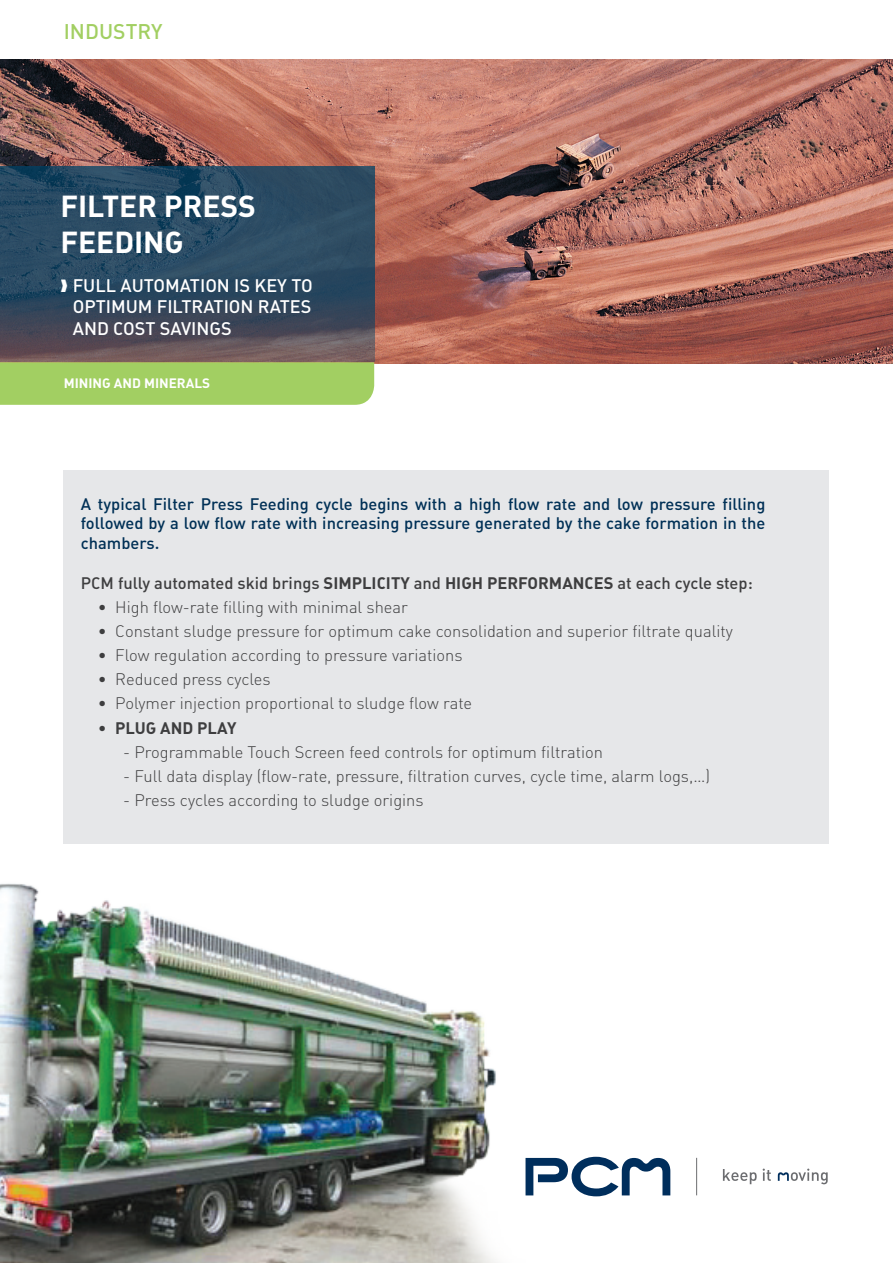
<style>
.page{position:relative;width:893px;height:1263px;background:#fff}
.page>*{position:absolute;margin:0;border:0;box-sizing:border-box;transform-origin:0 0}
.t1{font:30px/36px "DIN Bold Alternate";color:#fff}
.t2{font:21px "DIN Medium Alternate";color:#a2cf62}
.t3{font:18px/21.6px "DIN Medium Alternate";color:#fff;text-align:justify}
.t4{font:16.5px "DIN Light Alternate";color:#3e3e3f}
.t5{font:16.5px/19.8px "DIN Medium Alternate";color:#003056;text-align:justify}
.t6{font:16.5px "DIN Medium Alternate";color:#3e3e3f}
.t7{font:16.5px "DIN Bold Alternate";color:#3e3e3f}
.t8{font:13.5px "DIN Bold Alternate";color:#fff}
.s1{font-family:"DIN Bold Alternate"}
.s2{font-family:"DIN Light Alternate"}
</style>
<div class="page">
<img style="left:0;top:883px;width:497px;height:380px">
<img style="left:0;top:60px;width:893px;height:303px">
<div style="left:64px;top:470px;width:765px;height:373px;background:#e6e7e9"></div>
<svg style="left:525px;top:1157px;width:145px;height:39px"></svg>
<hr style="left:696px;top:1158px;width:1px;height:37px;background:#6c6d70">
<svg style="left:723px;top:1169px;width:34px;height:15px"></svg>
<svg style="left:763px;top:1168px;width:8px;height:13px"></svg>
<svg style="left:778px;top:1168px;width:50px;height:16px"></svg>
<div style="left:0;top:362px;width:374px;height:43px;background:#a2cf62"></div>
<svg style="left:0;top:167px;width:374px;height:195px;background:#354b5f"></svg>
<svg style="left:61px;top:279px;width:6px;height:13px"></svg>
<p class="t2" style="left:64px;top:18px;width:100px">INDUSTRY</p>
<p class="t1" style="left:60px;top:187px;width:197px">FILTER PRESS<br>FEEDING</p>
<p class="t3" style="left:73px;top:274px;width:241px">FULL AUTOMATION IS KEY TO OPTIMUM FILTRATION RATES AND COST SAVINGS</p>
<p class="t8" style="left:64px;top:375px;width:148px">MINING AND MINERALS</p>
<p class="t5" style="left:81px;top:493px;width:686px">A typical Filter Press Feeding cycle begins with a high flow rate and low pressure filling followed by a low flow rate with increasing pressure generated by the cake formation in the chambers.</p>
<p class="t6" style="left:81px;top:573px;width:673px">PCM fully automated skid brings <span class="s1">SIMPLICITY</span> and <span class="s1">HIGH PERFORMANCES</span> at each cycle step:</p>
<p class="t4" style="left:98px;top:597px;width:312px">• High flow-rate filling with minimal shear</p>
<p class="t4" style="left:98px;top:621px;width:637px">• Constant sludge pressure for optimum cake consolidation and superior filtrate quality</p>
<p class="t4" style="left:98px;top:645px;width:366px">• Flow regulation according to pressure variations</p>
<p class="t4" style="left:98px;top:669px;width:174px">• Reduced press cycles</p>
<p class="t4" style="left:98px;top:693px;width:376px">• Polymer injection proportional to sludge flow rate</p>
<p class="t7" style="left:98px;top:717px;width:140px"><span class="s2">•</span> PLUG AND PLAY</p>
<p class="t4" style="left:123px;top:741px;width:481px">- Programmable Touch Screen feed controls for optimum filtration</p>
<p class="t4" style="left:123px;top:765px;width:588px">- Full data display (flow-rate, pressure, filtration curves, cycle time, alarm logs,…)</p>
<p class="t4" style="left:123px;top:790px;width:302px">- Press cycles according to sludge origins</p>
</div>
